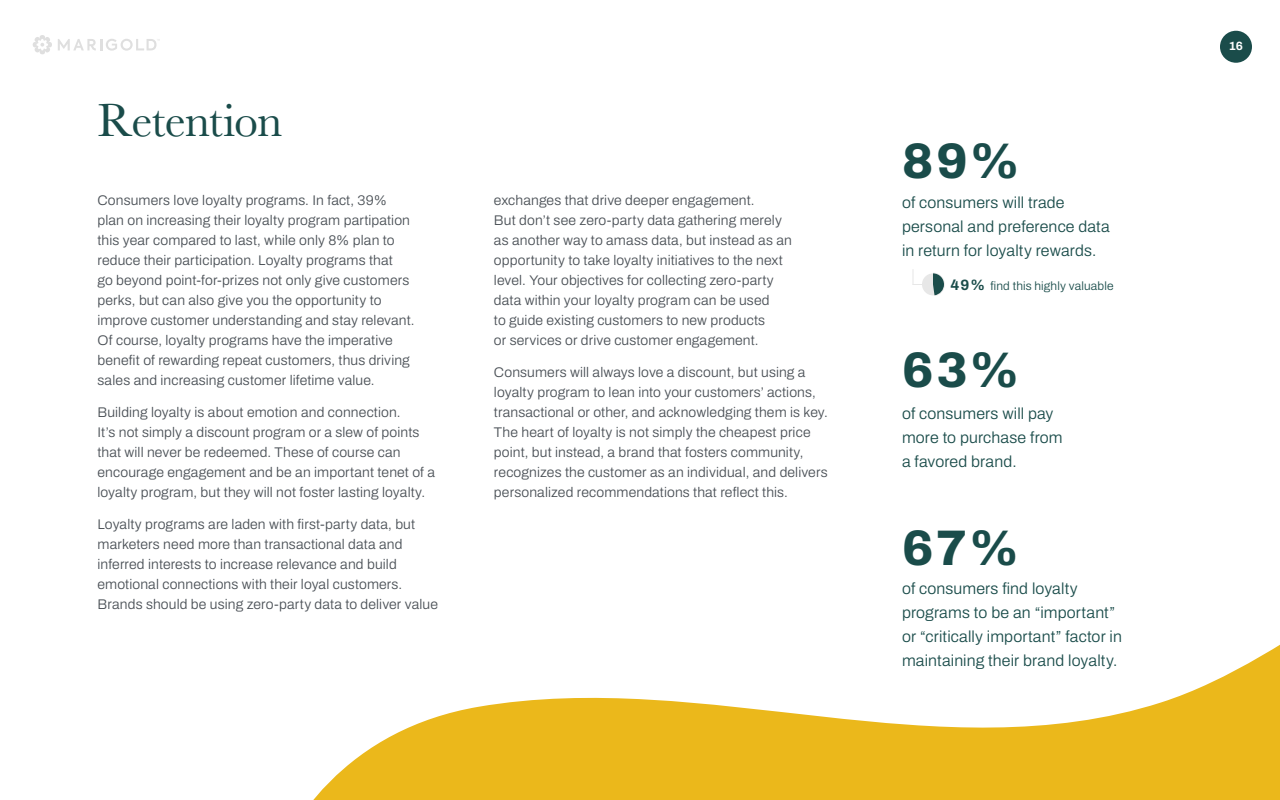
<style>
.page{position:relative;width:1280px;height:800px;background:#fff}
.page>*{position:absolute;margin:0;border:0;box-sizing:border-box;transform-origin:0 0}
.t1{font:800 50px "Archivo";color:#1a4c4a}
.t2{font:48px "Baskerville";letter-spacing:-.025em;color:#1a4c4a}
.t3{font:300 16px/24px "Archivo";letter-spacing:.01em;color:#1a4c4a}
.t4{font:300 14px/20px "Archivo";letter-spacing:.01em;color:#4a5056}
.t5{font:300 12px "Archivo";letter-spacing:.01em;color:#1a4c4a}
.t6{font:700 12px "Archivo";color:#fff}
.s1{font-weight:700;font-size:15px}
</style>
<div class="page">
<div style="left:1220px;top:31px;width:32px;height:32px;background:#1a4c4a;border-radius:50%"></div>
<svg style="left:58px;top:39px;width:102px;height:12px"></svg>
<svg style="left:33px;top:35px;width:19px;height:19px"></svg>
<svg style="left:313px;top:644px;width:967px;height:156px;fill:#ebb81b"></svg>
<svg style="left:912px;top:269px;width:10px;height:16px"></svg>
<div style="left:922px;top:273px;width:22px;height:22px;background:#e7e7e7;border-radius:50%"></div>
<svg style="left:933px;top:273px;width:11px;height:22px"></svg>
<h2 class="t2" style="left:98px;top:90px;width:187px">Retention</h2>
<p class="t4" style="left:98px;top:190px;width:319px">Consumers love loyalty programs. In fact, 39% plan on increasing their loyalty program partipation this year compared to last, while only 8% plan to reduce their participation. Loyalty programs that<br>go beyond point-for-prizes not only give customers perks, but can also give you the opportunity to improve customer understanding and stay relevant.<br>Of course, loyalty programs have the imperative benefit of rewarding repeat customers, thus driving sales and increasing customer lifetime value.</p>
<p class="t4" style="left:98px;top:403px;width:339px">Building loyalty is about emotion and connection.<br>It’s not simply a discount program or a slew of points that will never be redeemed. These of course can encourage engagement and be an important tenet of a loyalty program, but they will not foster lasting loyalty.</p>
<p class="t4" style="left:98px;top:515px;width:342px">Loyalty programs are laden with first-party data, but marketers need more than transactional data and inferred interests to increase relevance and build emotional connections with their loyal customers.<br>Brands should be using zero-party data to deliver value</p>
<p class="t4" style="left:494px;top:191px;width:299px">exchanges that drive deeper engagement.<br>But don’t see zero-party data gathering merely as another way to amass data, but instead as an opportunity to take loyalty initiatives to the next level. Your objectives for collecting zero-party data within your loyalty program can be used<br>to guide existing customers to new products<br>or services or drive customer engagement.</p>
<p class="t4" style="left:494px;top:363px;width:335px">Consumers will always love a discount, but using a loyalty program to lean into your customers’ actions, transactional or other, and acknowledging them is key.<br>The heart of loyalty is not simply the cheapest price point, but instead, a brand that fosters community, recognizes the customer as an individual, and delivers personalized recommendations that reflect this.</p>
<h1 class="t1" style="left:902px;top:123px;width:119px">89%</h1>
<p class="t3" style="left:902px;top:191px;width:209px">of consumers will trade personal and preference data in return for loyalty rewards.</p>
<p class="t5" style="left:950px;top:277px;width:165px"><span class="s1">49%</span> find this highly valuable</p>
<h1 class="t1" style="left:902px;top:332px;width:119px">63%</h1>
<p class="t3" style="left:902px;top:401px;width:162px">of consumers will pay more to purchase from a favored brand.</p>
<h1 class="t1" style="left:902px;top:510px;width:118px">67%</h1>
<p class="t3" style="left:902px;top:577px;width:221px">of consumers find loyalty programs to be an “important” or “critically important” factor in maintaining their brand loyalty.</p>
<p class="t6" style="left:1229px;top:37px;width:16px">16</p>
</div>
